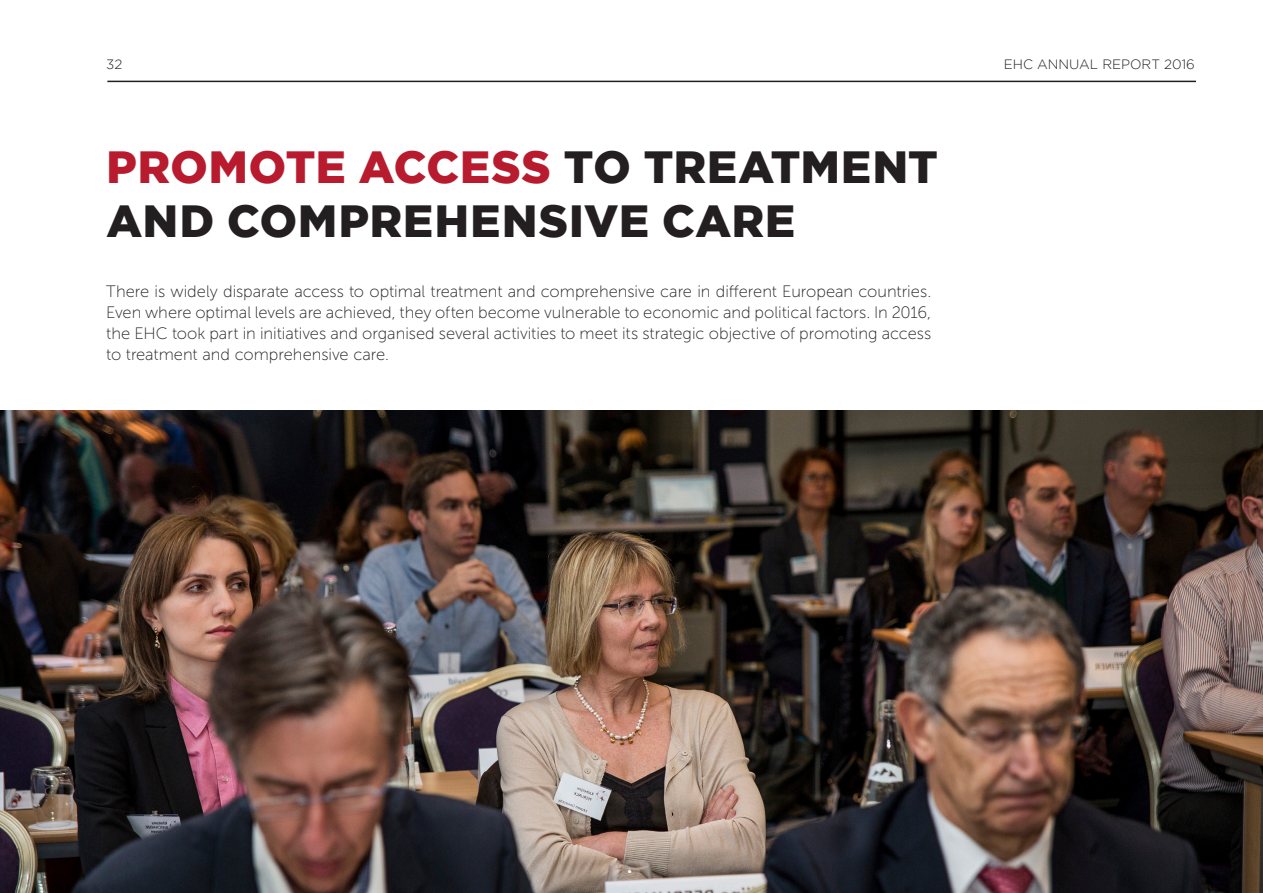
<style>
.page{position:relative;width:1263px;height:893px;background:#fff}
.page>*{position:absolute;margin:0;border:0;box-sizing:border-box;transform-origin:0 0}
.t1{font:900 45px/54px "Gotham";letter-spacing:.015em;color:#231f20}
.t2{font:16.5px/21px "Museo Sans 100";color:#231f20;text-align:justify}
.t3{font:300 13.5px "Gotham";color:#231f20}
.s1{color:#b81a2e}
</style>
<div class="page">
<hr style="left:107px;top:81px;width:1089px;height:1px;background:#231f20">
<img style="left:0;top:410px;width:1263px;height:483px">
<p class="t3" style="left:106px;top:57px;width:18px">32</p>
<p class="t3" style="left:1004px;top:57px;width:193px">EHC ANNUAL REPORT 2016</p>
<p class="t1" style="left:107px;top:139px;width:833px"><span class="s1">PROMOTE ACCESS</span> TO TREATMENT<br>AND COMPREHENSIVE CARE</p>
<p class="t2" style="left:106px;top:281px;width:826px">There is widely disparate access to optimal treatment and comprehensive care in different European countries.<br>Even where optimal levels are achieved, they often become vulnerable to economic and political factors. In 2016, the EHC took part in initiatives and organised several activities to meet its strategic objective of promoting access to treatment and comprehensive care.</p>
</div>
